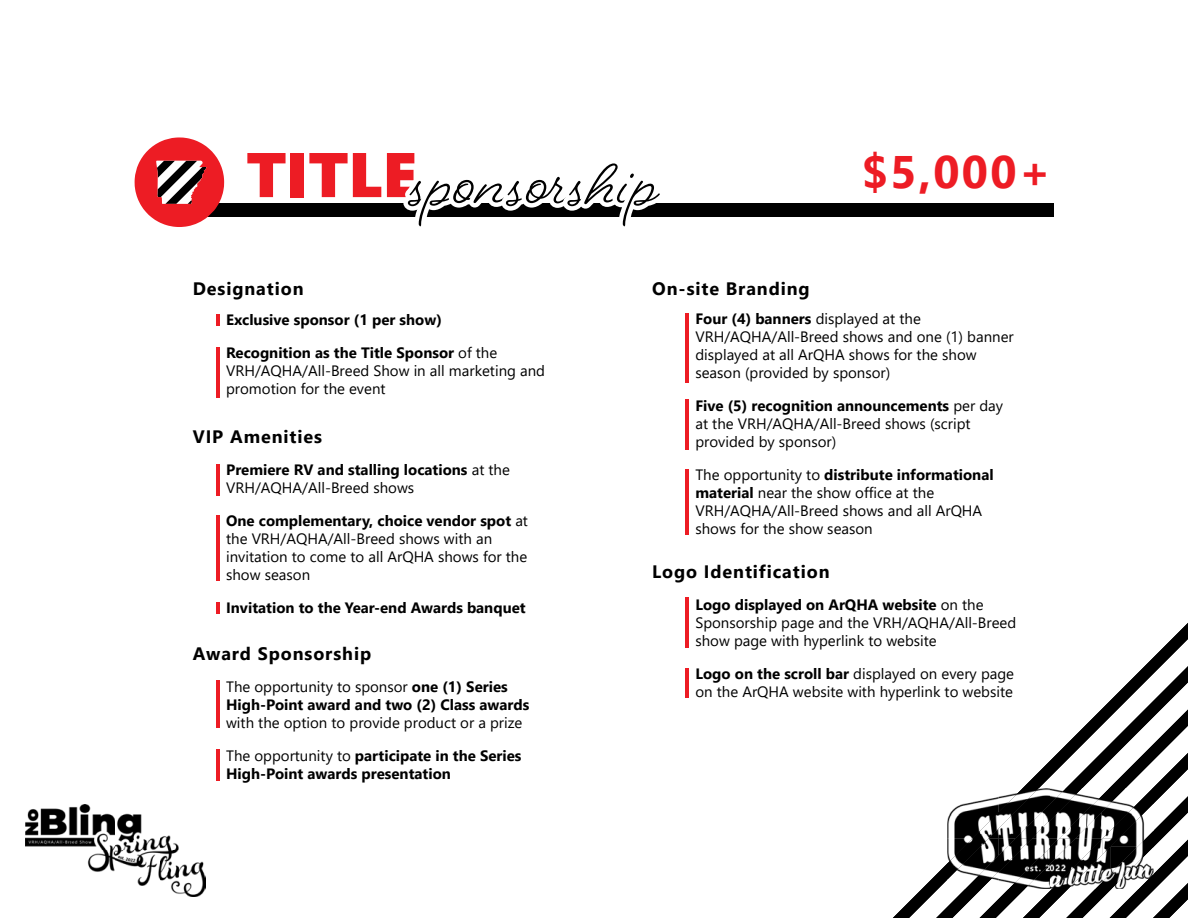
<style>
.page{position:relative;width:1188px;height:918px;background:#fff}
.page>*{position:absolute;margin:0;border:0;box-sizing:border-box;transform-origin:0 0}
.t1{font:63px "Segoe UI Black";color:#ed1c24}
.t2{font:700 45.6px "Segoe UI";color:#ed1c24}
.t3{font:700 18px "Segoe UI";letter-spacing:.05em;color:#000}
.t4{font:15px/18px "Segoe UI";color:#000}
.t5{font:700 15px/18px "Segoe UI";color:#000}
.s1{font-weight:700}
.s2{font-weight:400}
</style>
<div class="page">
<hr style="left:686px;top:469px;width:3px;height:65px;background:#ed1c24">
<hr style="left:686px;top:313px;width:3px;height:69px;background:#ed1c24">
<hr style="left:686px;top:668px;width:3px;height:30px;background:#ed1c24">
<hr style="left:686px;top:597px;width:3px;height:51px;background:#ed1c24">
<hr style="left:686px;top:399px;width:3px;height:51px;background:#ed1c24">
<hr style="left:217px;top:347px;width:3px;height:51px;background:#ed1c24">
<svg style="left:893px;top:623px;width:295px;height:295px"></svg>
<svg style="left:936px;top:666px;width:252px;height:252px"></svg>
<svg style="left:217px;top:314px;width:3px;height:12px"></svg>
<svg style="left:217px;top:602px;width:3px;height:12px"></svg>
<hr style="left:217px;top:681px;width:3px;height:47px;background:#ed1c24">
<hr style="left:217px;top:749px;width:3px;height:32px;background:#ed1c24">
<hr style="left:217px;top:515px;width:3px;height:66px;background:#ed1c24">
<hr style="left:217px;top:464px;width:3px;height:31px;background:#ed1c24">
<div style="left:204px;top:204px;width:849px;height:13px;background:#000"></div>
<svg style="left:403px;top:163px;width:261px;height:64px"></svg>
<svg style="left:135px;top:137px;width:89px;height:90px"></svg>
<img style="left:25px;top:805px;width:180px;height:91px">
<img style="left:947px;top:788px;width:33px;height:46px">
<img style="left:947px;top:880px;width:18px;height:9px">
<img style="left:977px;top:818px;width:3px;height:16px">
<img style="left:947px;top:834px;width:33px;height:46px">
<img style="left:965px;top:850px;width:15px;height:39px">
<svg style="left:980px;top:710px;width:208px;height:208px"></svg>
<img style="left:1103px;top:788px;width:50px;height:51px">
<img style="left:1052px;top:839px;width:51px;height:50px">
<img style="left:1103px;top:839px;width:15px;height:15px">
<img style="left:1124px;top:831px;width:29px;height:45px">
<img style="left:1095px;top:860px;width:29px;height:29px">
<img style="left:1139px;top:874px;width:14px;height:15px">
<h1 class="t1" style="left:246px;top:129px;width:172px">TITLE</h1>
<h2 class="t2" style="left:862px;top:129px;width:191px">$5,000+</h2>
<p class="t3" style="left:193px;top:271px;width:112px">Designation</p>
<p class="t5" style="left:226px;top:310px;width:217px">Exclusive sponsor (1 per show)</p>
<p class="t4" style="left:226px;top:343px;width:320px"><span class="s1">Recognition as the Title Sponsor</span> of the<br>VRH/AQHA/All-Breed Show in all marketing and promotion for the event</p>
<p class="t3" style="left:193px;top:420px;width:131px">VIP Amenities</p>
<p class="t5" style="left:226px;top:460px;width:285px">Premiere RV and stalling locations <span class="s2">at the<br>VRH/AQHA/All-Breed shows</span></p>
<p class="t4" style="left:226px;top:511px;width:303px"><span class="s1">One complementary, choice vendor spot</span> at the VRH/AQHA/All-Breed shows with an invitation to come to all ArQHA shows for the show season</p>
<p class="t5" style="left:226px;top:598px;width:301px">Invitation to the Year-end Awards banquet</p>
<p class="t3" style="left:193px;top:636px;width:180px">Award Sponsorship</p>
<p class="t5" style="left:226px;top:677px;width:305px"><span class="s2">The opportunity to sponsor</span> one (1) Series<br>High-Point award and two (2) Class awards</p>
<p class="t4" style="left:226px;top:713px;width:298px">with the option to provide product or a prize</p>
<p class="t5" style="left:226px;top:746px;width:297px"><span class="s2">The opportunity to</span> participate in the Series<br>High-Point awards presentation</p>
<p class="t3" style="left:652px;top:271px;width:159px">On-site Branding</p>
<p class="t4" style="left:695px;top:308px;width:320px"><span class="s1">Four (4) banners</span> displayed at the VRH/AQHA/All-Breed shows and one (1) banner displayed at all ArQHA shows for the show season (provided by sponsor)</p>
<p class="t4" style="left:695px;top:395px;width:309px"><span class="s1">Five (5) recognition announcements</span> per day at the VRH/AQHA/All-Breed shows (script provided by sponsor)</p>
<p class="t4" style="left:695px;top:464px;width:300px">The opportunity to <span class="s1">distribute informational material</span> near the show office at the VRH/AQHA/All-Breed shows and all ArQHA shows for the show season</p>
<p class="t3" style="left:652px;top:555px;width:179px">Logo Identification</p>
<p class="t4" style="left:695px;top:594px;width:322px"><span class="s1">Logo displayed on ArQHA website</span> on the<br>Sponsorship page and the VRH/AQHA/All-Breed show page with hyperlink to website</p>
<p class="t4" style="left:695px;top:663px;width:320px"><span class="s1">Logo on the scroll bar</span> displayed on every page on the ArQHA website with hyperlink to website</p>
</div>
